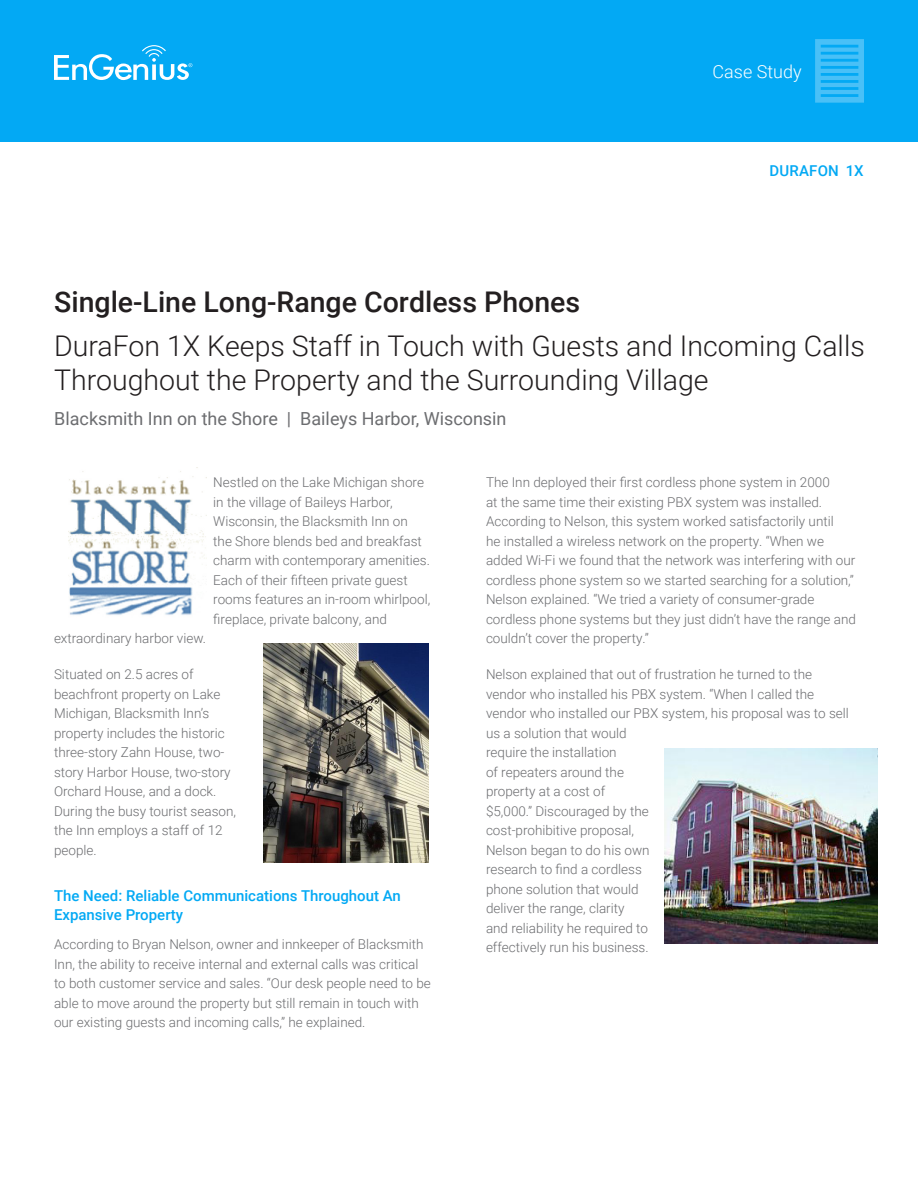
<style>
.page{position:relative;width:918px;height:1188px;background:#fff}
.page>*{position:absolute;margin:0;border:0;box-sizing:border-box;transform-origin:0 0}
.Title_Demphasized{font:300 28.5px/34.2px "Roboto";color:#231f20}
.t1{font:500 28.5px "Roboto";color:#231f20}
.Title_Demphasized-2{font:18px "Roboto";color:#6c6d70}
.Header_Document_Type{font:300 18px "Roboto";color:#fff}
.Header_Product_Numbe{font:500 15px/19.5px "Roboto";color:#03a9f4}
.Body_Paragraph{font:300 13.5px/19.5px "Roboto";color:#6c6d70}
</style>
<div class="page">
<div style="left:0;top:0;width:918px;height:142px;background:#03a9f4"></div>
<svg style="left:54px;top:45px;width:138px;height:35px"></svg>
<svg style="left:815px;top:39px;width:49px;height:64px"></svg>
<img style="left:263px;top:643px;width:165px;height:220px">
<img style="left:69px;top:467px;width:137px;height:148px">
<img style="left:664px;top:749px;width:214px;height:195px">
<p class="Header_Document_Type" style="left:713px;top:59px;width:90px">Case Study</p>
<p class="Header_Product_Numbe" style="left:769px;top:161px;width:96px">DURAFON 1X</p>
<p class="t1" style="left:54px;top:282px;width:528px">Single-Line Long-Range Cordless Phones</p>
<p class="Title_Demphasized" style="left:54px;top:328px;width:812px">DuraFon 1X Keeps Staff in Touch with Guests and Incoming Calls<br>Throughout the Property and the Surrounding Village</p>
<p class="Title_Demphasized-2" style="left:54px;top:405px;width:454px">Blacksmith Inn on the Shore | Baileys Harbor, Wisconsin</p>
<p class="Body_Paragraph" style="left:213px;top:472px;width:219px">Nestled on the Lake Michigan shore in the village of Baileys Harbor, Wisconsin, the Blacksmith Inn on<br>the Shore blends bed and breakfast charm with contemporary amenities.<br>Each of their fifteen private guest rooms features an in-room whirlpool, fireplace, private balcony, and</p>
<p class="Body_Paragraph" style="left:54px;top:628px;width:154px">extraordinary harbor view.</p>
<p class="Body_Paragraph" style="left:54px;top:664px;width:184px">Situated on 2.5 acres of beachfront property on Lake<br>Michigan, Blacksmith Inn’s property includes the historic three-story Zahn House, two&shy;story Harbor House, two-story<br>Orchard House, and a dock.<br>During the busy tourist season, the Inn employs a staff of 12 people.</p>
<h1 class="Header_Product_Numbe" style="left:54px;top:885px;width:348px">The Need: Reliable Communications Throughout An<br>Expansive Property</h1>
<p class="Body_Paragraph" style="left:54px;top:934px;width:378px">According to Bryan Nelson, owner and innkeeper of Blacksmith Inn, the ability to receive internal and external calls was critical to both customer service and sales. “Our desk people need to be able to move around the property but still remain in touch with our existing guests and incoming calls,” he explained.</p>
<p class="Body_Paragraph" style="left:486px;top:472px;width:372px">The Inn deployed their first cordless phone system in 2000<br>at the same time their existing PBX system was installed.<br>According to Nelson, this system worked satisfactorily until<br>he installed a wireless network on the property. “When we added Wi-Fi we found that the network was interfering with our cordless phone system so we started searching for a solution,” Nelson explained. “We tried a variety of consumer-grade cordless phone systems but they just didn’t have the range and couldn’t cover the property.”</p>
<p class="Body_Paragraph" style="left:486px;top:664px;width:364px">Nelson explained that out of frustration he turned to the vendor who installed his PBX system. “When I called the vendor who installed our PBX system, his proposal was to sell us a solution that would<br>require the installation<br>of repeaters around the<br>property at a cost of<br>$5,000.” Discouraged by the<br>cost-prohibitive proposal,<br>Nelson began to do his own<br>research to find a cordless<br>phone solution that would<br>deliver the range, clarity<br>and reliability he required to<br>effectively run his business.</p>
</div>
